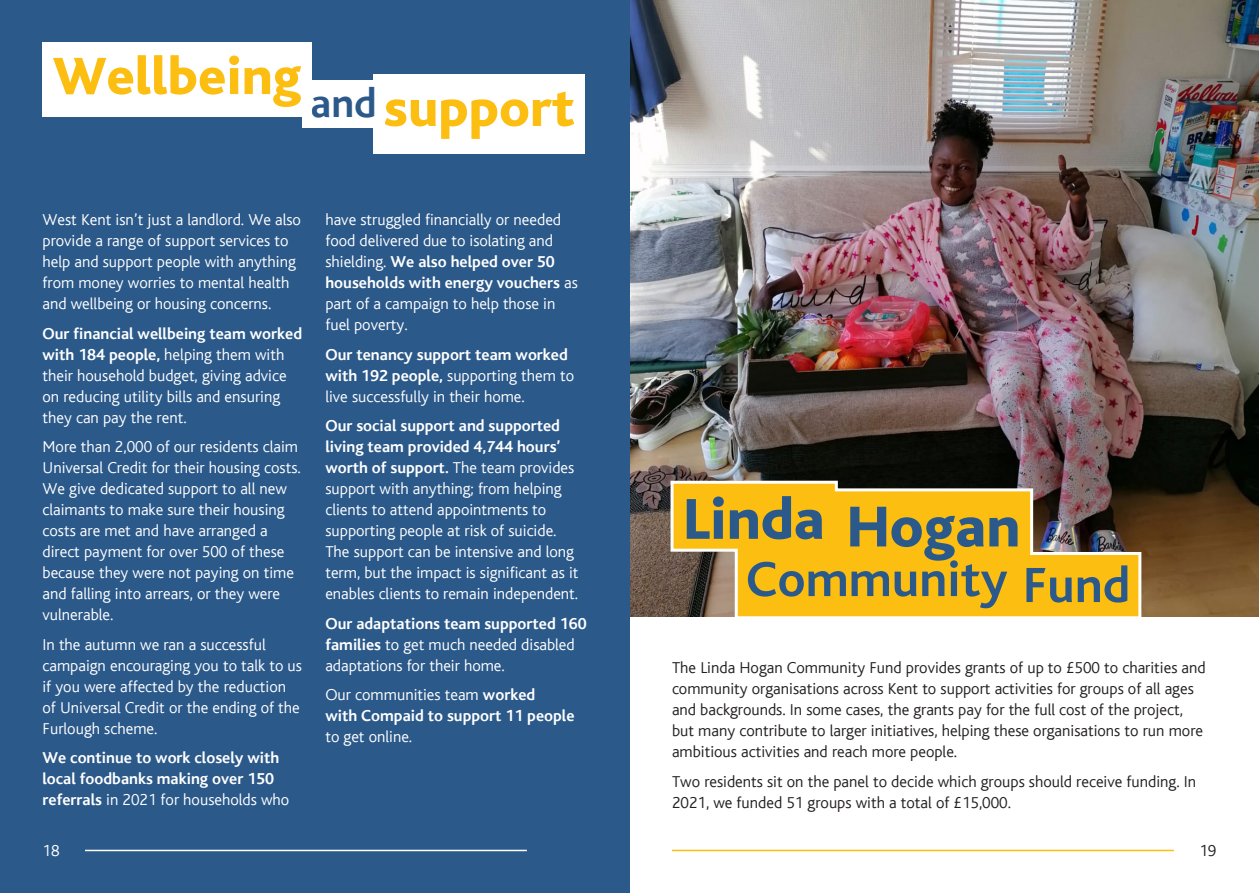
<style>
.page{position:relative;width:1259px;height:893px;background:#fff}
.page>*{position:absolute;margin:0;border:0;box-sizing:border-box;transform-origin:0 0}
.t1{font:800 60.3px "Bliss";color:#2b598a}
.t2{font:800 54.9px "Bliss";color:#fdbe12}
.t3{font:700 51.75px "Bliss";color:#2b598a}
.t4{font:300 16.5px/21px "Bliss";color:#fff}
.t5{font:300 16.5px/21px "Bliss";color:#231f20}
.t6{font:700 16.5px/21px "Bliss";color:#fff}
.s1{font-weight:700}
.s2{font-weight:300}
</style>
<div class="page">
<hr style="left:672px;top:850px;width:502px;height:1px;background:#fdbe12">
<img style="left:629px;top:0;width:630px;height:616px">
<div style="left:0;top:0;width:629px;height:893px;background:#2b598a"></div>
<div style="left:373px;top:74px;width:212px;height:80px;background:#fff"></div>
<div style="left:302px;top:80px;width:82px;height:48px;background:#fff"></div>
<hr style="left:85px;top:850px;width:442px;height:1px;background:#fff">
<div style="left:43px;top:43px;width:269px;height:74px;background:#fff"></div>
<svg style="left:669px;top:479px;width:474px;height:138px;background:#d6a525"></svg>
<h2 class="t2" style="left:53px;top:48px;width:250px">Wellbeing</h2>
<h2 class="t2" style="left:310px;top:80px;width:265px"><sup>and</sup> support</h2>
<p class="t4" style="left:43px;top:209px;width:260px">West Kent isn’t just a landlord. We also provide a range of support services to help and support people with anything from money worries to mental health and wellbeing or housing concerns.</p>
<p class="t4" style="left:43px;top:323px;width:261px"><span class="s1">Our financial wellbeing team worked with 184 people,</span> helping them with their household budget, giving advice on reducing utility bills and ensuring they can pay the rent.</p>
<p class="t4" style="left:43px;top:436px;width:260px">More than 2,000 of our residents claim Universal Credit for their housing costs.<br>We give dedicated support to all new claimants to make sure their housing costs are met and have arranged a direct payment for over 500 of these because they were not paying on time and falling into arrears, or they were vulnerable.</p>
<p class="t4" style="left:43px;top:634px;width:261px">In the autumn we ran a successful campaign encouraging you to talk to us if you were affected by the reduction of Universal Credit or the ending of the<br>Furlough scheme.</p>
<p class="t6" style="left:43px;top:748px;width:248px">We continue to work closely with local foodbanks making over 150 referrals <span class="s2">in 2021 for households who</span></p>
<p class="t4" style="left:43px;top:840px;width:18px">18</p>
<p class="t4" style="left:325px;top:209px;width:254px">have struggled financially or needed food delivered due to isolating and shielding. <span class="s1">We also helped over 50 households with energy vouchers</span> as part of a campaign to help those in fuel poverty.</p>
<p class="t4" style="left:325px;top:344px;width:250px"><span class="s1">Our tenancy support team worked with 192 people,</span> supporting them to live successfully in their home.</p>
<p class="t4" style="left:325px;top:416px;width:255px"><span class="s1">Our social support and supported living team provided 4,744 hours’ worth of support.</span> The team provides support with anything; from helping clients to attend appointments to supporting people at risk of suicide.<br>The support can be intensive and long term, but the impact is significant as it enables clients to remain independent.</p>
<p class="t4" style="left:325px;top:613px;width:263px"><span class="s1">Our adaptations team supported 160 families</span> to get much needed disabled adaptations for their home.</p>
<p class="t6" style="left:325px;top:685px;width:251px"><span class="s2">Our communities team</span> worked<br>with Compaid to support 11 people</p>
<p class="t4" style="left:325px;top:727px;width:88px">to get online.</p>
<h1 class="t1" style="left:683px;top:492px;width:338px">Linda Hogan</h1>
<h3 class="t3" style="left:746px;top:552px;width:263px">Community</h3>
<h3 class="t3" style="left:1023px;top:558px;width:109px">Fund</h3>
<p class="t5" style="left:672px;top:658px;width:535px">The Linda Hogan Community Fund provides grants of up to £500 to charities and community organisations across Kent to support activities for groups of all ages and backgrounds. In some cases, the grants pay for the full cost of the project, but many contribute to larger initiatives, helping these organisations to run more ambitious activities and reach more people.</p>
<p class="t5" style="left:672px;top:771px;width:525px">Two residents sit on the panel to decide which groups should receive funding. In<br>2021, we funded 51 groups with a total of £15,000.</p>
<p class="t5" style="left:1199px;top:840px;width:18px">19</p>
</div>
